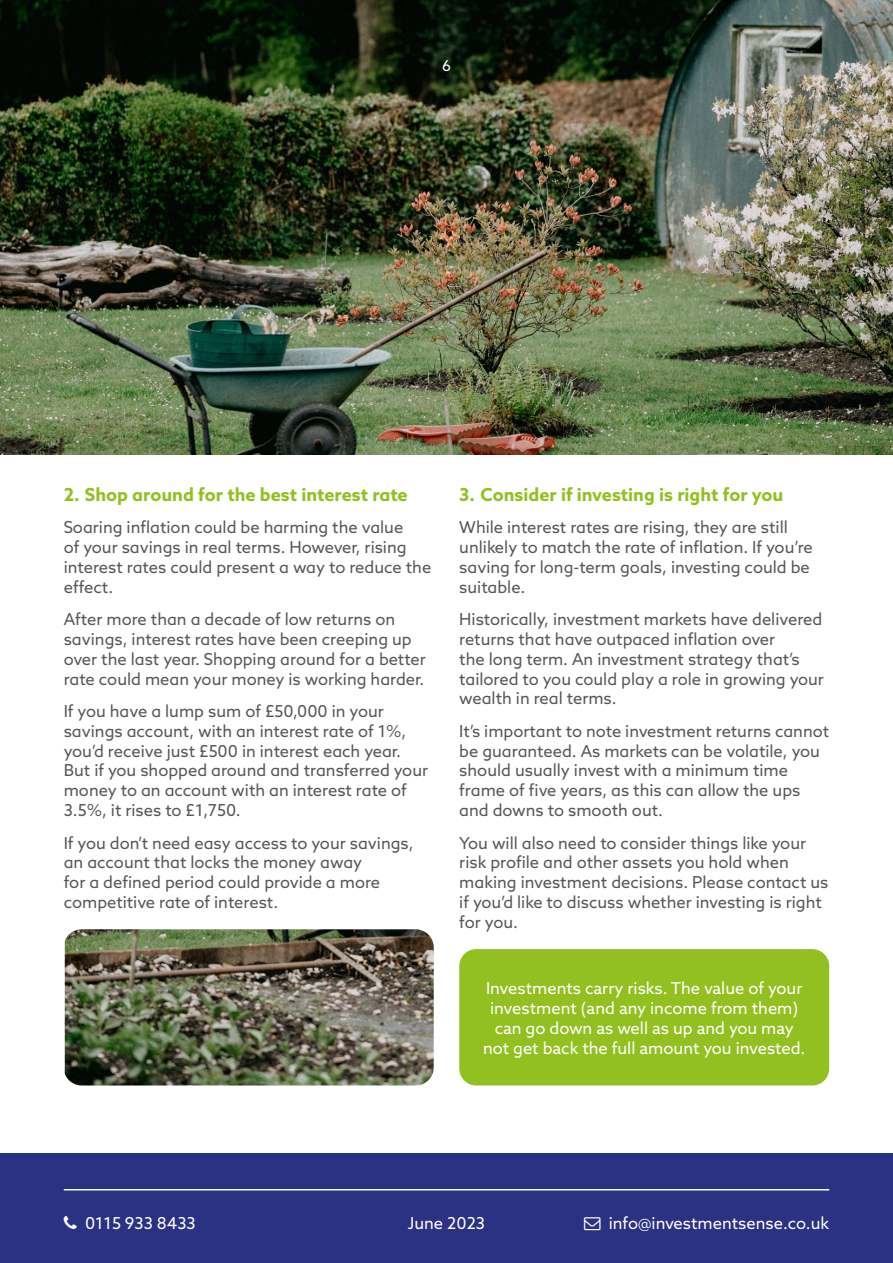
<style>
.page{position:relative;width:893px;height:1263px;background:#fff}
.page>*{position:absolute;margin:0;border:0;box-sizing:border-box;transform-origin:0 0}
.t1{font:700 18px "Azo Sans";color:#92c020}
.t2{font:16.5px/19.8px "Azo Sans";color:#575756}
.t3{font:16.5px/19.8px "Azo Sans";color:#fff;text-align:center}
.t4{font:15px "Azo Sans";color:#fff}
</style>
<div class="page">
<img style="left:0;top:0;width:893px;height:454px">
<div style="left:0;top:1153px;width:893px;height:110px;background:#2b3183"></div>
<hr style="left:64px;top:1189px;width:765px;height:1px;background:#fff">
<div style="left:459px;top:949px;width:370px;height:136px;background:#92c020;border-radius:17px"></div>
<img style="left:65px;top:929px;width:369px;height:156px">
<p class="t4" style="left:442px;top:56px;width:10px">6</p>
<p class="t1" style="left:64px;top:482px;width:345px">2. Shop around for the best interest rate</p>
<p class="t2" style="left:64px;top:517px;width:369px">Soaring inflation could be harming the value<br>of your savings in real terms. However, rising interest rates could present a way to reduce the effect.</p>
<p class="t2" style="left:64px;top:609px;width:364px">After more than a decade of low returns on savings, interest rates have been creeping up over the last year. Shopping around for a better rate could mean your money is working harder.</p>
<p class="t2" style="left:64px;top:701px;width:366px">If you have a lump sum of £50,000 in your savings account, with an interest rate of 1%, you’d receive just £500 in interest each year.<br>But if you shopped around and transferred your money to an account with an interest rate of 3.5%, it rises to £1,750.</p>
<p class="t2" style="left:64px;top:833px;width:351px">If you don’t need easy access to your savings, an account that locks the money away<br>for a defined period could provide a more competitive rate of interest.</p>
<p class="t1" style="left:459px;top:482px;width:326px">3. Consider if investing is right for you</p>
<p class="t2" style="left:459px;top:517px;width:355px">While interest rates are rising, they are still unlikely to match the rate of inflation. If you’re saving for long-term goals, investing could be suitable.</p>
<p class="t2" style="left:459px;top:609px;width:366px">Historically, investment markets have delivered returns that have outpaced inflation over<br>the long term. An investment strategy that’s tailored to you could play a role in growing your wealth in real terms.</p>
<p class="t2" style="left:459px;top:721px;width:371px">It’s important to note investment returns cannot be guaranteed. As markets can be volatile, you should usually invest with a minimum time frame of five years, as this can allow the ups and downs to smooth out.</p>
<p class="t2" style="left:459px;top:833px;width:371px">You will also need to consider things like your risk profile and other assets you hold when making investment decisions. Please contact us if you’d like to discuss whether investing is right for you.</p>
<p class="t3" style="left:483px;top:978px;width:324px">Investments carry risks. The value of your investment (and any income from them) can go down as well as up and you may not get back the full amount you invested.</p>
<p class="t3" style="left:85px;top:1213px;width:112px">0115 933 8433</p>
<p class="t3" style="left:609px;top:1213px;width:222px">info@investmentsense.co.uk</p>
<p class="t3" style="left:408px;top:1213px;width:79px">June 2023</p>
</div>
